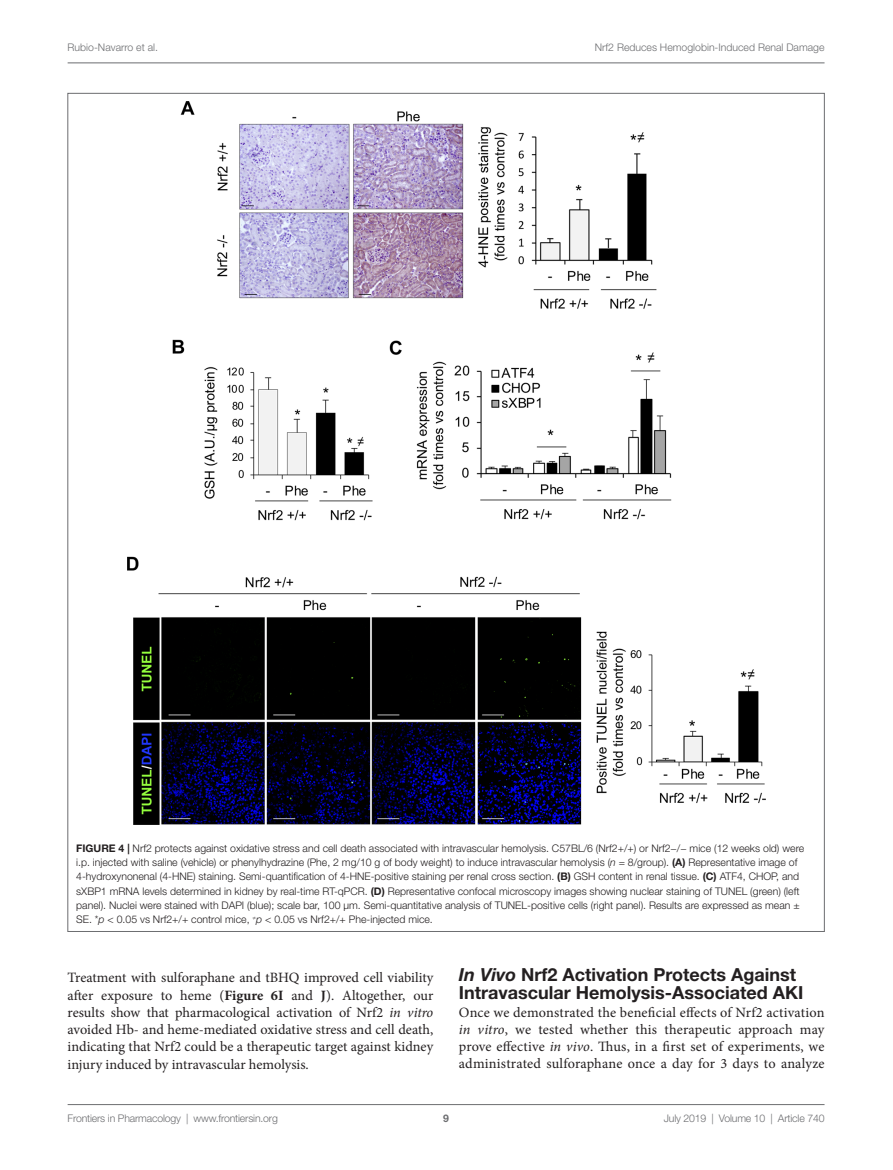
<style>
.page{position:relative;width:893px;height:1170px;background:#fff}
.page>*{position:absolute;margin:0;border:0;box-sizing:border-box;transform-origin:0 0}
._2{font:700 18px/18.8px "Helvetica Neue LT Std";color:#231f20}
.T1{font:14.25px/17.2px "Minion Pro";letter-spacing:.005em;color:#231f20;text-align:justify}
.FC{font:300 10.5px/14.2px "Helvetica Neue LT Std";color:#231f20}
.t1{font:300 10.5px "Helvetica Neue LT Std";letter-spacing:-.015em;color:#6c6d70}
.t2{font:700 10.5px "Helvetica Neue LT Std";color:#6c6d70}
.s1{font-weight:700}
.s2{font-style:italic}
</style>
<div class="page">
<hr style="left:68px;top:63px;width:756px;height:1px;background:#6c6d70">
<hr style="left:68px;top:1104px;width:756px;height:1px;background:#6c6d70">
<img style="left:127px;top:102px;width:638px;height:722px">
<p class="t1" style="left:68px;top:41px;width:92px">Rubio-Navarro et al.</p>
<p class="t1" style="left:595px;top:41px;width:231px">Nrf2 Reduces Hemoglobin-Induced Renal Damage</p>
<p class="FC" style="left:76px;top:840px;width:729px"><span class="s1">FIGURE 4 |</span> Nrf2 protects against oxidative stress and cell death associated with intravascular hemolysis. C57BL/6 (Nrf2+/+) or Nrf2−/− mice (12 weeks old) were i.p. injected with saline (vehicle) or phenylhydrazine (Phe, 2 mg/10 g of body weight) to induce intravascular hemolysis (<span class="s2">n</span> = 8/group). <span class="s1">(A)</span> Representative image of 4-hydroxynonenal (4-HNE) staining. Semi-quantification of 4-HNE-positive staining per renal cross section. <span class="s1">(B)</span> GSH content in renal tissue. <span class="s1">(C)</span> ATF4, CHOP, and sXBP1 mRNA levels determined in kidney by real-time RT-qPCR. <span class="s1">(D)</span> Representative confocal microscopy images showing nuclear staining of TUNEL (green) (left panel). Nuclei were stained with DAPI (blue); scale bar, 100 μm. Semi-quantitative analysis of TUNEL-positive cells (right panel). Results are expressed as mean ± SE. *<span class="s2">p</span> &lt; 0.05 vs Nrf2+/+ control mice, <sup>≠</sup><span class="s2">p</span> &lt; 0.05 vs Nrf2+/+ Phe-injected mice.</p>
<p class="T1" style="left:68px;top:969px;width:367px">Treatment with sulforaphane and tBHQ improved cell viability after exposure to heme (<span class="s1">Figure 6I</span> and <span class="s1">J</span>). Altogether, our results show that pharmacological activation of Nrf2 <span class="s2">in vitro </span>avoided Hb- and heme-mediated oxidative stress and cell death, indicating that Nrf2 could be a therapeutic target against kidney injury induced by intravascular hemolysis.</p>
<p class="_2" style="left:459px;top:964px;width:346px"><span class="s2">In Vivo</span> Nrf2 Activation Protects Against<br>Intravascular Hemolysis-Associated AKI</p>
<p class="T1" style="left:459px;top:1003px;width:367px">Once we demonstrated the beneficial effects of Nrf2 activation <span class="s2">in vitro</span>, we tested whether this therapeutic approach may prove effective <span class="s2">in vivo</span>. Thus, in a first set of experiments, we administrated sulforaphane once a day for 3 days to analyze</p>
<p class="t1" style="left:68px;top:1111px;width:212px">Frontiers in Pharmacology | www.frontiersin.org</p>
<p class="t2" style="left:443px;top:1111px;width:7px">9</p>
<p class="t1" style="left:664px;top:1111px;width:162px">July 2019 | Volume 10 | Article 740</p>
</div>
